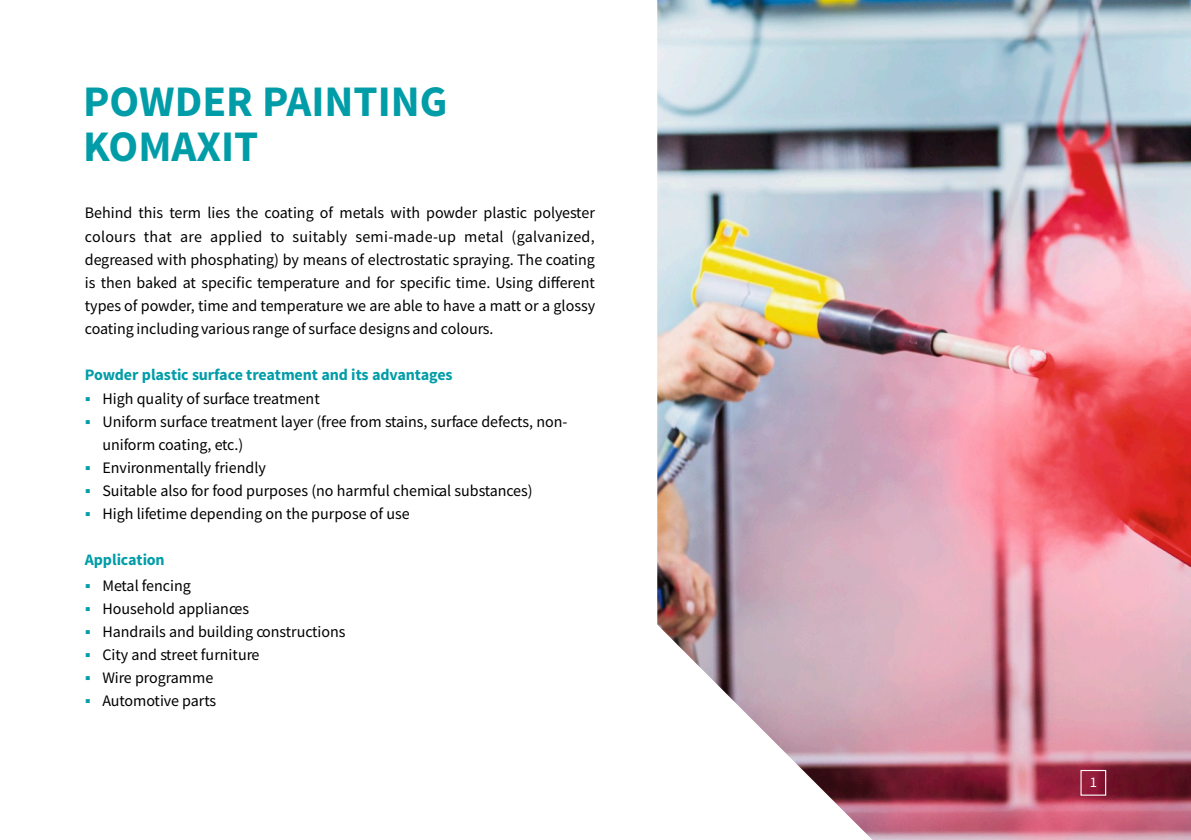
<style>
.page{position:relative;width:1191px;height:840px;background:#fff}
.page>*{position:absolute;margin:0;border:0;box-sizing:border-box;transform-origin:0 0}
.t1{font:700 43.6px/44.4px "Source Sans Pro";color:#009da8}
.t2{font:16px/23.2px "Source Sans Pro";color:#000;text-align:justify}
.t3{font:700 16px "Source Sans Pro";letter-spacing:-.005em;color:#009da8}
.t4{font:14.6px "Source Sans Pro";color:#fefefe}
.s1{color:#009da8}
</style>
<div class="page">
<img style="left:657px;top:0;width:534px;height:839px">
<div style="left:1080px;top:769px;width:26px;height:26px;border:1px solid #fefefe"></div>
<h1 class="t1" style="left:83px;top:83px;width:366px">POWDER PAINTING<br>KOMAXIT</h1>
<p class="t2" style="left:85px;top:203px;width:512px">Behind this term lies the coating of metals with powder plastic polyester colours that are applied to suitably semi-made-up metal (galvanized, degreased with phosphating) by means of electrostatic spraying. The coating is then baked at specific temperature and for specific time. Using different types of powder, time and temperature we are able to have a matt or a glossy coating including various range of surface designs and colours.</p>
<p class="t3" style="left:85px;top:368px;width:369px">Powder plastic surface treatment and its advantages</p>
<p class="t2" style="left:85px;top:388px;width:236px"><span class="s1">▪</span> High quality of surface treatment</p>
<p class="t2" style="left:102px;top:411px;width:466px;text-indent:-18px"><span class="s1">▪</span> Uniform surface treatment layer (free from stains, surface defects, non&shy;uniform coating, etc.)</p>
<p class="t2" style="left:85px;top:480px;width:449px"><span class="s1">▪</span> Suitable also for food purposes (no harmful chemical substances)</p>
<p class="t2" style="left:85px;top:457px;width:183px"><span class="s1">▪</span> Environmentally friendly</p>
<p class="t2" style="left:85px;top:503px;width:326px"><span class="s1">▪</span> High lifetime depending on the purpose of use</p>
<p class="t3" style="left:85px;top:553px;width:81px">Application</p>
<p class="t2" style="left:85px;top:574px;width:108px"><span class="s1">▪</span> Metal fencing</p>
<p class="t2" style="left:85px;top:598px;width:166px"><span class="s1">▪</span> Household appliances</p>
<p class="t2" style="left:85px;top:621px;width:262px"><span class="s1">▪</span> Handrails and building constructions</p>
<p class="t2" style="left:85px;top:644px;width:176px"><span class="s1">▪</span> City and street furniture</p>
<p class="t2" style="left:85px;top:667px;width:130px"><span class="s1">▪</span> Wire programme</p>
<p class="t2" style="left:85px;top:690px;width:133px"><span class="s1">▪</span> Automotive parts</p>
<p class="t4" style="left:1090px;top:776px;width:9px">1</p>
</div>
